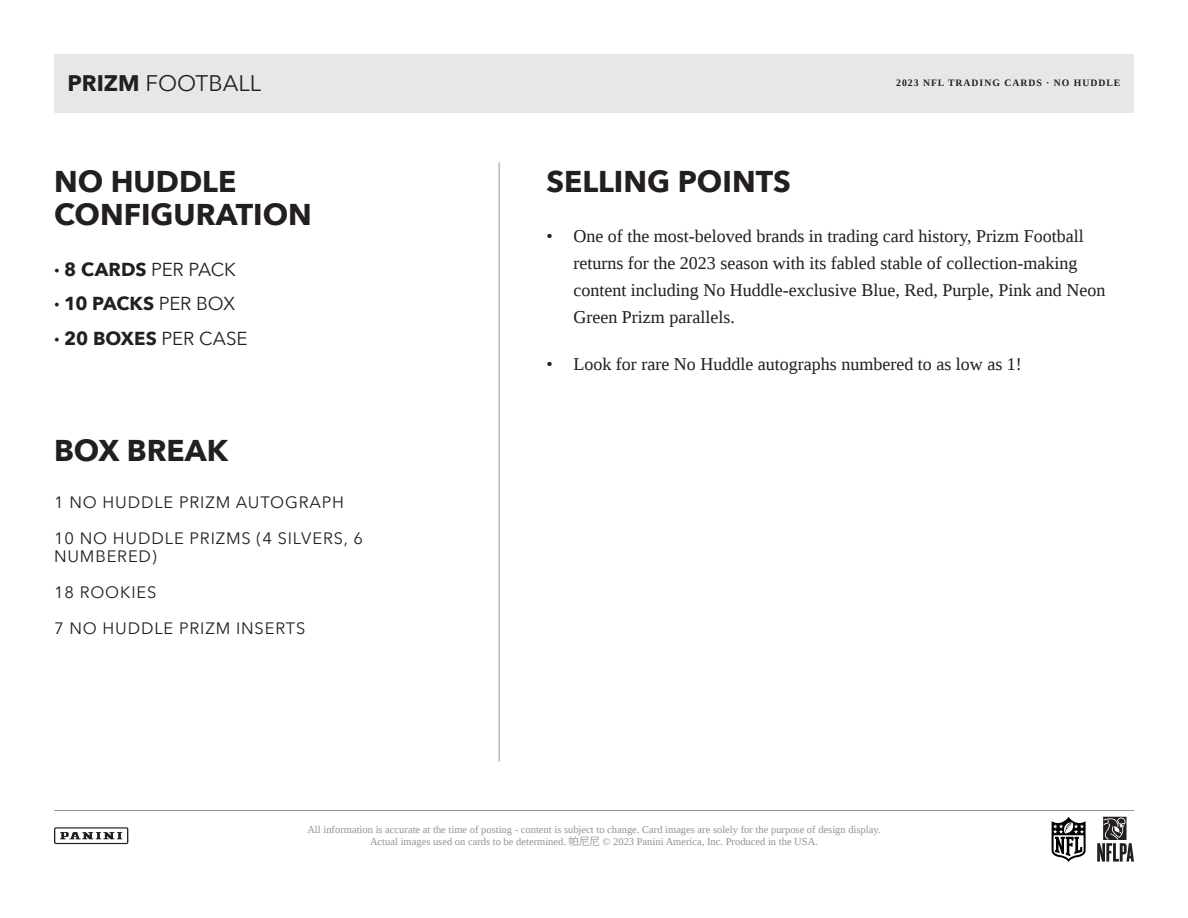
<style>
.page{position:relative;width:1188px;height:918px;background:#fff}
.page>*{position:absolute;margin:0;border:0;box-sizing:border-box;transform-origin:0 0}
.t1{font:700 30px "Avenir Next";color:#231f20}
.t2{font:22.5px "Avenir Next";color:#231f20}
.t3{font:700 18.75px "Avenir Next";color:#231f20}
.t4{font:18px/27px "Liberation Serif";color:#231f20}
.t5{font:16.5px/18px "Avenir Next";letter-spacing:.05em;color:#231f20}
.t6{font:10.5px/12.6px "Liberation Serif";color:#939598;text-align:center}
.t7{font:700 9.75px "Liberation Serif";letter-spacing:.1em;color:#231f20}
.s1{font-weight:700}
.s2{font-weight:400}
.s3{font-family:"Koz Go Pr 6 N"}
</style>
<div class="page">
<hr style="left:54px;top:810px;width:1080px;height:1px;background:#939598">
<svg style="left:54px;top:827px;width:74px;height:17px"></svg>
<svg style="left:1097px;top:817px;width:37px;height:45px"></svg>
<svg style="left:1051px;top:817px;width:35px;height:45px"></svg>
<hr style="left:499px;top:162px;width:1px;height:600px;background:#939598">
<div style="left:54px;top:54px;width:1080px;height:58px;background:#e6e7e9"></div>
<p class="t2" style="left:68px;top:64px;width:195px"><span class="s1">PRIZM</span> FOOTBALL</p>
<p class="t7" style="left:896px;top:77px;width:226px">2023 NFL TRADING CARDS · NO HUDDLE</p>
<p class="t1" style="left:54px;top:156px;width:184px">NO HUDDLE</p>
<p class="t1" style="left:546px;top:156px;width:246px">SELLING POINTS</p>
<p class="t1" style="left:54px;top:189px;width:259px">CONFIGURATION</p>
<p class="t3" style="left:54px;top:253px;width:183px">· 8 CARDS <span class="s2">PER PACK</span></p>
<p class="t3" style="left:54px;top:287px;width:183px">· 10 PACKS <span class="s2">PER BOX</span></p>
<p class="t3" style="left:54px;top:322px;width:195px">· 20 BOXES <span class="s2">PER CASE</span></p>
<p class="t4" style="left:573px;top:222px;width:533px;text-indent:-27px">• One of the most-beloved brands in trading card history, Prizm Football returns for the 2023 season with its fabled stable of collection-making content including No Huddle-exclusive Blue, Red, Purple, Pink and Neon Green Prizm parallels.</p>
<p class="t4" style="left:546px;top:350px;width:477px">• Look for rare No Huddle autographs numbered to as low as 1!</p>
<p class="t1" style="left:54px;top:425px;width:176px">BOX BREAK</p>
<p class="t5" style="left:54px;top:492px;width:292px">1 NO HUDDLE PRIZM AUTOGRAPH</p>
<p class="t5" style="left:54px;top:528px;width:310px">10 NO HUDDLE PRIZMS (4 SILVERS, 6<br>NUMBERED)</p>
<p class="t5" style="left:54px;top:582px;width:104px">18 ROOKIES</p>
<p class="t5" style="left:54px;top:618px;width:253px">7 NO HUDDLE PRIZM INSERTS</p>
<p class="t6" style="left:307px;top:823px;width:575px">All information is accurate at the time of posting - content is subject to change. Card images are solely for the purpose of design display.<br>Actual images used on cards to be determined. <span class="s3">帕尼尼</span> © 2023 Panini America, Inc. Produced in the USA.</p>
</div>
